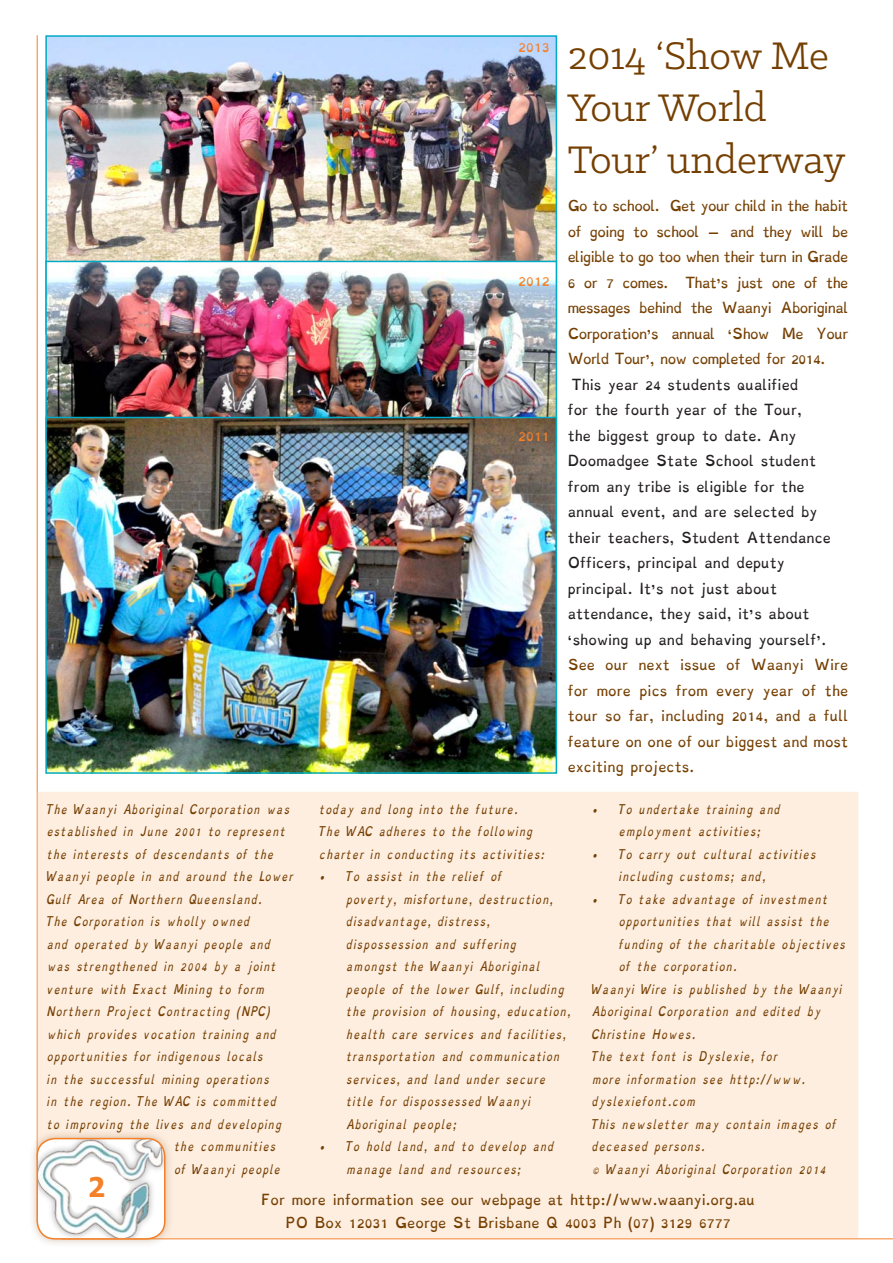
<style>
.page{position:relative;width:893px;height:1263px;background:#fff}
.page>*{position:absolute;margin:0;border:0;box-sizing:border-box;transform-origin:0 0}
.Heads{font:43.5px/52.2px "Klinic Slab";color:#753f02}
._1st_Par{font:700 27px "Tahoma";color:#f48028}
.Text{font:12px/25.5px "Dyslexie";color:#753f02;text-align:justify}
.Text-2{font:12px/25.5px "Dyslexie";color:#231f20}
.Text-3{font:12px "Dyslexie";color:#f48028}
.Text-4{font:italic 10.5px/22.5px "Dyslexie";color:#753f02}
</style>
<div class="page">
<hr style="left:61px;top:1238px;width:832px;height:1px;background:#f48028">
<hr style="left:37px;top:35px;width:1px;height:1125px;background:#f48028">
<div style="left:38px;top:792px;width:820px;height:446px;background:#feeee0"></div>
<div style="left:28px;top:1129px;width:145px;height:119px;background:#753f02;opacity:.28"></div>
<img style="left:37px;top:1138px;width:128px;height:101px">
<div style="left:36px;top:1138px;width:130px;height:101px;border:2px solid #f48028;border-radius:18px"></div>
<img style="left:48px;top:38px;width:506px;height:223px">
<img style="left:48px;top:264px;width:506px;height:153px">
<div style="left:45px;top:261px;width:512px;height:181px;border:2px solid #03aac7"></div>
<img style="left:48px;top:420px;width:506px;height:351px">
<div style="left:45px;top:417px;width:512px;height:357px;border:2px solid #03aac7"></div>
<p class="Text-3" style="left:518px;top:37px;width:33px">2013</p>
<p class="Heads" style="left:568px;top:28px;width:279px">2014 ‘Show Me<br>Your World<br>Tour’ underway</p>
<p class="Text" style="left:568px;top:193px;width:282px">Go to school. Get your child in the habit of going to school – and they will be eligible to go too when their turn in Grade 6 or 7 comes.</p>
<p class="Text" style="left:568px;top:270px;width:282px;text-indent:118px">That’s just one of the messages behind the Waanyi Aboriginal Corporation’s annual ‘Show Me Your World Tour’, now completed for 2014.</p>
<p class="Text-2" style="left:568px;top:372px;width:265px;text-indent:4px">This year 24 students qualified<br>for the fourth year of the Tour,<br>the biggest group to date. Any<br>Doomadgee State School student from any tribe is eligible for the annual event, and are selected by their teachers, Student Attendance<br>Officers, principal and deputy principal. It’s not just about attendance, they said, it’s about ‘showing up and behaving yourself’.</p>
<p class="Text" style="left:568px;top:652px;width:282px">See our next issue of Waanyi Wire for more pics from every year of the tour so far, including 2014, and a full feature on one of our biggest and most exciting projects.</p>
<p class="Text-3" style="left:518px;top:271px;width:33px">2012</p>
<p class="Text-3" style="left:518px;top:426px;width:33px">2011</p>
<p class="Text-4" style="left:47px;top:797px;width:245px">The Waanyi Aboriginal Corporation was</p>
<p class="Text-4" style="left:47px;top:820px;width:241px">established in June 2001 to represent</p>
<p class="Text-4" style="left:47px;top:842px;width:229px">the interests of descendants of the</p>
<p class="Text-4" style="left:47px;top:865px;width:249px">Waanyi people in and around the Lower</p>
<p class="Text-4" style="left:47px;top:887px;width:217px">Gulf Area of Northern Queensland.</p>
<p class="Text-4" style="left:47px;top:910px;width:205px">The Corporation is wholly owned</p>
<p class="Text-4" style="left:47px;top:932px;width:226px">and operated by Waanyi people and</p>
<p class="Text-4" style="left:47px;top:955px;width:232px">was strengthened in 2004 by a joint</p>
<p class="Text-4" style="left:47px;top:977px;width:220px">venture with Exact Mining to form</p>
<p class="Text-4" style="left:47px;top:1000px;width:225px">Northern Project Contracting (NPC)</p>
<p class="Text-4" style="left:47px;top:1022px;width:232px">which provides vocation training and</p>
<p class="Text-4" style="left:47px;top:1045px;width:219px">opportunities for indigenous locals</p>
<p class="Text-4" style="left:47px;top:1067px;width:225px">in the successful mining operations</p>
<p class="Text-4" style="left:47px;top:1090px;width:232px">in the region. The WAC is committed</p>
<p class="Text-4" style="left:47px;top:1112px;width:237px">to improving the lives and developing</p>
<p class="Text-4" style="left:174px;top:1135px;width:104px">the communities</p>
<p class="Text-4" style="left:174px;top:1157px;width:108px">of Waanyi people</p>
<p class="Text-4" style="left:319px;top:797px;width:201px">today and long into the future.</p>
<p class="Text-4" style="left:319px;top:820px;width:227px">The WAC adheres to the following charter in conducting its activities:</p>
<p class="Text-4" style="left:346px;top:865px;width:226px;text-indent:-27px">• To assist in the relief of<br>poverty, misfortune, destruction, disadvantage, distress, dispossession and suffering amongst the Waanyi Aboriginal people of the lower Gulf, including the provision of housing, education, health care services and facilities, transportation and communication services, and land under secure title for dispossessed Waanyi<br>Aboriginal people;</p>
<p class="Text-4" style="left:319px;top:1135px;width:237px;text-align:center">• To hold land, and to develop and manage land and resources;</p>
<p class="Text-4" style="left:619px;top:797px;width:164px;text-indent:-27px">• To undertake training and employment activities;</p>
<p class="Text-4" style="left:619px;top:842px;width:199px;text-indent:-27px">• To carry out cultural activities including customs; and,</p>
<p class="Text-4" style="left:619px;top:887px;width:229px;text-indent:-27px">• To take advantage of investment opportunities that will assist the funding of the charitable objectives of the corporation.</p>
<p class="Text-4" style="left:592px;top:977px;width:253px">Waanyi Wire is published by the Waanyi<br>Aboriginal Corporation and edited by<br>Christine Howes.</p>
<p class="Text-4" style="left:592px;top:1045px;width:215px">The text font is Dyslexie, for more information see http://www. dyslexiefont.com</p>
<p class="Text-4" style="left:592px;top:1112px;width:247px">This newsletter may contain images of deceased persons.</p>
<p class="Text-4" style="left:592px;top:1157px;width:236px">© Waanyi Aboriginal Corporation 2014</p>
<p class="Text" style="left:261px;top:1187px;width:495px">For more information see our webpage at http://www.waanyi.org.au</p>
<p class="Text" style="left:286px;top:1210px;width:447px">PO Box 12031 George St Brisbane Q 4003 Ph (07) 3129 6777</p>
<p class="_1st_Par" style="left:88px;top:1168px;width:19px">2</p>
</div>
